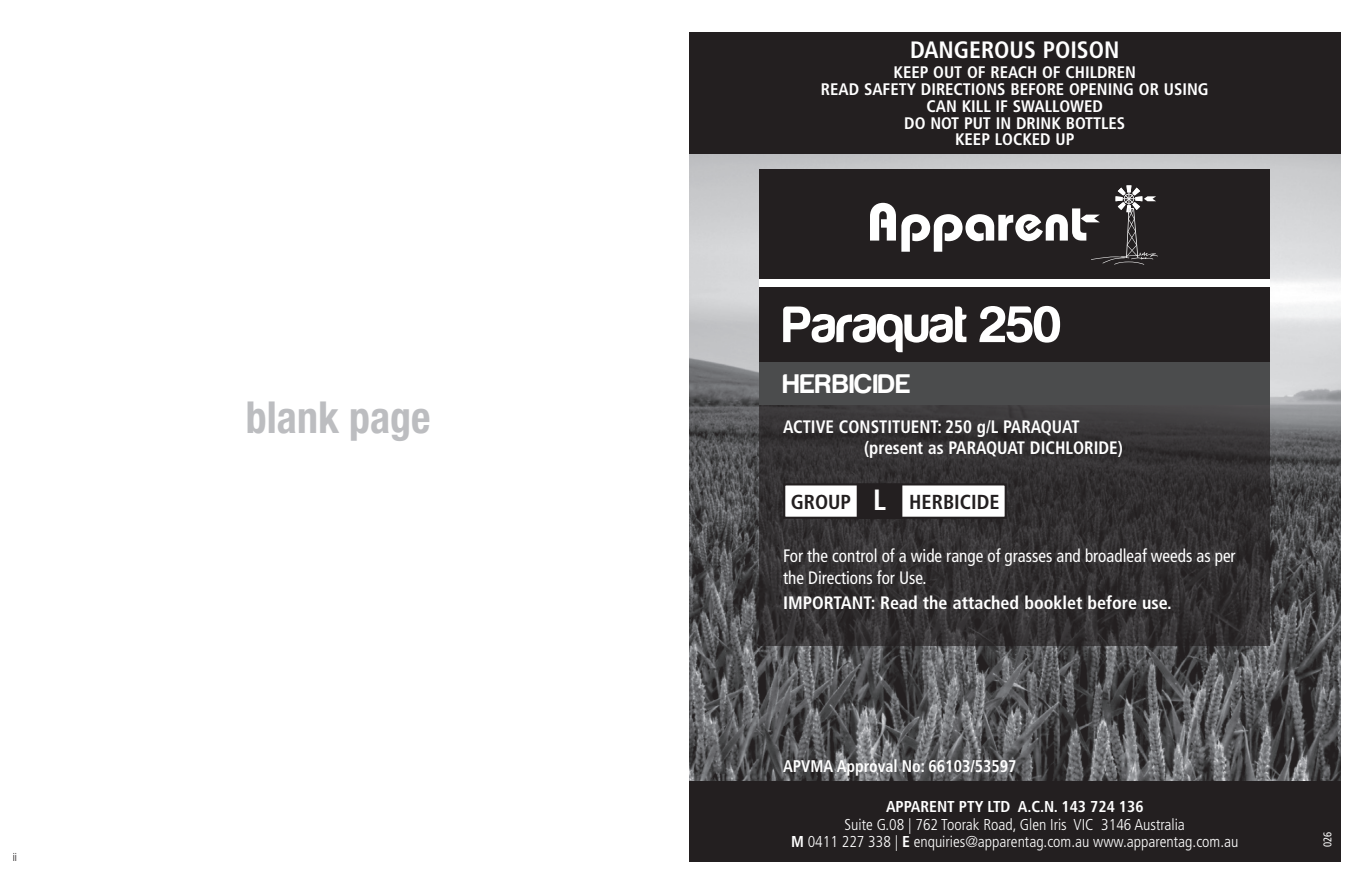
<style>
.page{position:relative;width:1353px;height:881px;background:#fff}
.page>*{position:absolute;margin:0;border:0;box-sizing:border-box;transform-origin:0 0}
.Product{font:52.88px "Harabara";letter-spacing:.01em;color:#fff}
.BODY_text_BOLD{font:700 condensed 44.1px "Helvetica Neue";color:#bcbdc0;scale:.95 1}
.t1{font:700 condensed 29.25px "Frutiger";color:#fff}
.Chemical_Type{font:27.9px "Harabara";letter-spacing:.035em;color:#fff}
.Signal{font:700 condensed 23.62px "Frutiger";color:#fff}
.t2{font:700 condensed 20.25px "Frutiger";color:#231f20}
.text{font:condensed 18px/21.6px "Frutiger";color:#fff;scale:.95 1}
.Constituent{font:700 condensed 18px/20.2px "Frutiger";color:#fff;scale:.95 1}
.Constituent-2{font:700 condensed 18px "Frutiger";color:#fff}
.text-2{font:700 condensed 16.88px "Frutiger";color:#fff;scale:.95 1}
.Warning{font:700 condensed 16.65px "Frutiger";color:#fff}
.text-3{font:300 condensed 15.75px/17.6px "Frutiger";color:#fff;text-align:center}
.text-4{font:700 condensed 15.75px "Frutiger";color:#fff}
.text-5{font:condensed 11.25px "Frutiger";color:#fff;scale:.95 1}
.t3{font:300 condensed 11.25px "Helvetica Neue";color:#231f20}
.s1{font-weight:700}
</style>
<div class="page">
<img style="left:689px;top:154px;width:650px;height:627px">
<div style="left:689px;top:32px;width:650px;height:122px;background:#231f20"></div>
<div style="left:689px;top:781px;width:650px;height:80px;background:#231f20"></div>
<svg style="left:759px;top:405px;width:510px;height:240px;background:#343133"></svg>
<div style="left:759px;top:287px;width:510px;height:75px;background:#231f20"></div>
<div style="left:759px;top:362px;width:510px;height:43px;background:#4b4c4d"></div>
<div style="left:784px;top:484px;width:221px;height:33px;background:#fff"></div>
<div style="left:783px;top:483px;width:223px;height:35px;border:2px solid #231f20"></div>
<div style="left:759px;top:169px;width:510px;height:110px;background:#231f20"></div>
<svg style="left:870px;top:203px;width:25px;height:37px"></svg>
<svg style="left:901px;top:185px;width:256px;height:79px"></svg>
<div style="left:759px;top:279px;width:510px;height:8px;background:#fff"></div>
<div style="left:857px;top:484px;width:44px;height:33px;background:#231f20"></div>
<div style="left:856px;top:483px;width:46px;height:35px;border:1px solid #231f20"></div>
<p class="t3" style="left:13px;top:850px;width:6px">ii</p>
<p class="BODY_text_BOLD" style="left:246px;top:390px;width:196px">blank page</p>
<p class="Signal" style="left:909px;top:36px;width:211px">DANGEROUS POISON</p>
<p class="Warning" style="left:893px;top:63px;width:244px">KEEP OUT OF REACH OF CHILDREN</p>
<p class="Warning" style="left:820px;top:79px;width:389px">READ SAFETY DIRECTIONS BEFORE OPENING OR USING</p>
<p class="Warning" style="left:926px;top:96px;width:178px">CAN KILL IF SWALLOWED</p>
<p class="Warning" style="left:904px;top:113px;width:222px">DO NOT PUT IN DRINK BOTTLES</p>
<p class="Warning" style="left:954px;top:129px;width:121px">KEEP LOCKED UP</p>
<p class="Product" style="left:783px;top:297px;width:280px">Paraquat 250</p>
<p class="Chemical_Type" style="left:783px;top:369px;width:129px">HERBICIDE</p>
<p class="Constituent" style="left:864px;top:417px;width:274px;text-indent:-81px">ACTIVE CONSTITUENT: 250 g/L PARAQUAT (present as PARAQUAT DICHLORIDE)</p>
<p class="t1" style="left:872px;top:482px;width:14px">L</p>
<p class="t2" style="left:790px;top:489px;width:62px">GROUP</p>
<p class="t2" style="left:909px;top:489px;width:92px">HERBICIDE</p>
<p class="text" style="left:783px;top:545px;width:478px">For the control of a wide range of grasses and broadleaf weeds as per the Directions for Use.</p>
<p class="Constituent-2" style="left:783px;top:592px;width:390px">IMPORTANT: Read the attached booklet before use.</p>
<p class="text-2" style="left:783px;top:756px;width:247px">APVMA Approval No: 66103/53597</p>
<p class="text-4" style="left:885px;top:796px;width:259px">APPARENT PTY LTD A.C.N. 143 724 136</p>
<p class="text-3" style="left:791px;top:815px;width:448px">Suite G.08 | 762 Toorak Road, Glen Iris VIC 3146 Australia<br><span class="s1">M</span> 0411 227 338 | <span class="s1">E</span> enquiries@apparentag.com.au www.apparentag.com.au</p>
<p class="text-5" style="left:1320px;top:846px;width:18px;rotate:-90deg">026</p>
</div>
